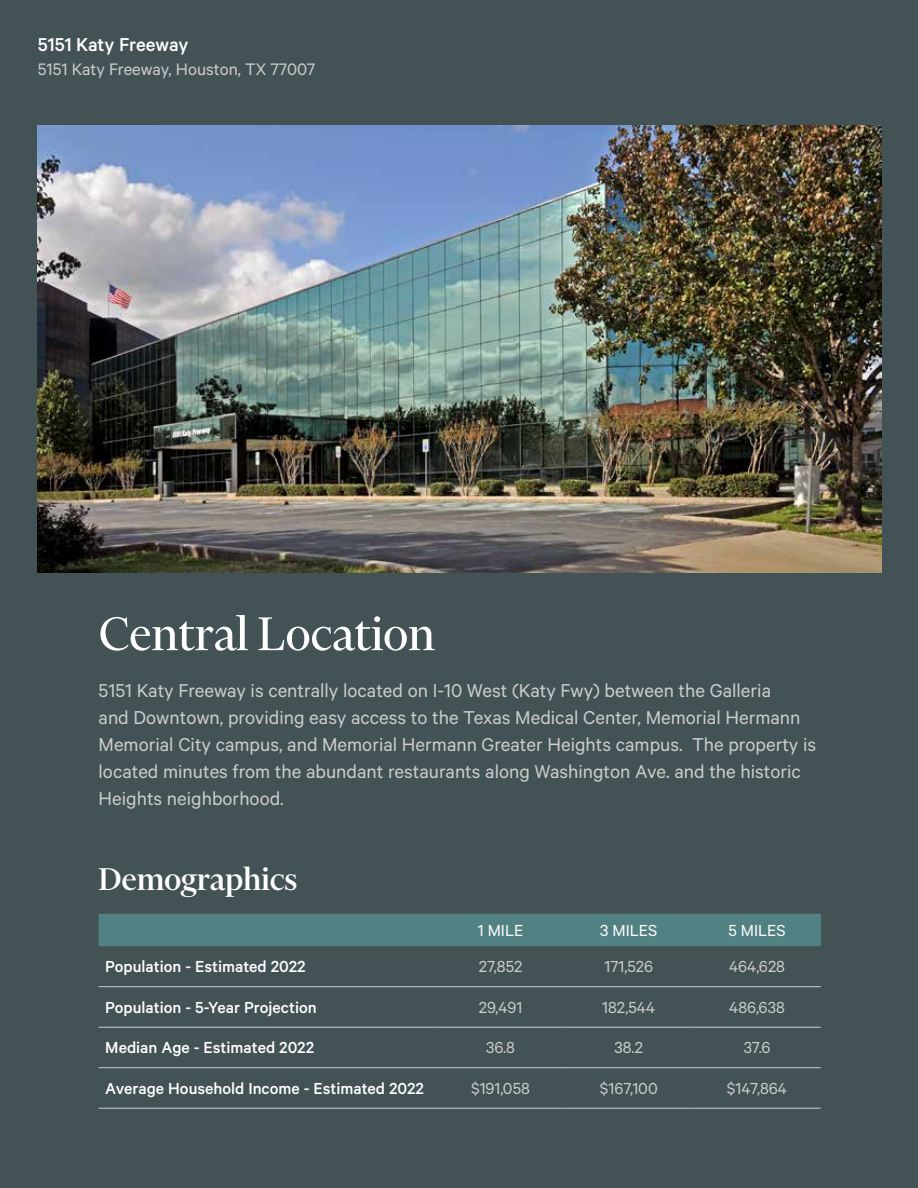
<style>
.page{position:relative;width:918px;height:1188px;background:#435254}
.page>*{position:absolute;margin:0;border:0;box-sizing:border-box;transform-origin:0 0}
.t1{font:54px "Financier Display";color:#fff}
.t2{font:500 36px "Financier Display";color:#fff}
.t3{font:21px/27px "Calibre";color:#cbcdca}
.t4{font:500 21px "Calibre";letter-spacing:-.005em;color:#fff}
.t5{font:18.75px "Calibre";color:#cbcdca}
.t6{font:500 18px "Calibre";color:#fff}
.t7{font:18px "Calibre";color:#cbcdca}
.t8{font:18px "Calibre";color:#fff}
</style>
<div class="page">
<div style="left:99px;top:914px;width:722px;height:32px;background:#528184"></div>
<hr style="left:99px;top:986px;width:337px;height:1px;background:#cad1d3">
<hr style="left:436px;top:986px;width:128px;height:1px;background:#cad1d3">
<hr style="left:564px;top:986px;width:129px;height:1px;background:#cad1d3">
<hr style="left:693px;top:986px;width:128px;height:1px;background:#cad1d3">
<hr style="left:99px;top:1027px;width:337px;height:1px;background:#cad1d3">
<hr style="left:436px;top:1027px;width:128px;height:1px;background:#cad1d3">
<hr style="left:564px;top:1027px;width:129px;height:1px;background:#cad1d3">
<hr style="left:693px;top:1027px;width:128px;height:1px;background:#cad1d3">
<hr style="left:99px;top:1067px;width:337px;height:1px;background:#cad1d3">
<hr style="left:436px;top:1067px;width:128px;height:1px;background:#cad1d3">
<hr style="left:564px;top:1067px;width:129px;height:1px;background:#cad1d3">
<hr style="left:693px;top:1067px;width:128px;height:1px;background:#cad1d3">
<hr style="left:99px;top:1108px;width:337px;height:1px;background:#cad1d3">
<hr style="left:436px;top:1108px;width:128px;height:1px;background:#cad1d3">
<hr style="left:564px;top:1108px;width:129px;height:1px;background:#cad1d3">
<hr style="left:693px;top:1108px;width:128px;height:1px;background:#cad1d3">
<img style="left:38px;top:126px;width:844px;height:446px">
<p class="t4" style="left:38px;top:33px;width:152px">5151 Katy Freeway</p>
<p class="t5" style="left:38px;top:59px;width:279px">5151 Katy Freeway, Houston, TX 77007</p>
<h1 class="t1" style="left:99px;top:606px;width:338px">Central Location</h1>
<p class="t3" style="left:99px;top:677px;width:719px">5151 Katy Freeway is centrally located on I-10 West (Katy Fwy) between the Galleria<br>and Downtown, providing easy access to the Texas Medical Center, Memorial Hermann Memorial City campus, and Memorial Hermann Greater Heights campus. The property is located minutes from the abundant restaurants along Washington Ave. and the historic Heights neighborhood.</p>
<h2 class="t2" style="left:99px;top:861px;width:200px">Demographics</h2>
<p class="t8" style="left:478px;top:920px;width:47px">1 MILE</p>
<p class="t8" style="left:600px;top:920px;width:59px">3 MILES</p>
<p class="t8" style="left:728px;top:920px;width:59px">5 MILES</p>
<p class="t6" style="left:105px;top:956px;width:202px">Population - Estimated 2022</p>
<p class="t7" style="left:479px;top:956px;width:45px">27,852</p>
<p class="t7" style="left:605px;top:956px;width:50px">171,526</p>
<p class="t7" style="left:729px;top:956px;width:57px">464,628</p>
<p class="t6" style="left:105px;top:997px;width:213px">Population - 5-Year Projection</p>
<p class="t7" style="left:479px;top:997px;width:45px">29,491</p>
<p class="t7" style="left:602px;top:997px;width:55px">182,544</p>
<p class="t7" style="left:729px;top:997px;width:57px">486,638</p>
<p class="t6" style="left:105px;top:1037px;width:210px">Median Age - Estimated 2022</p>
<p class="t7" style="left:486px;top:1037px;width:30px">36.8</p>
<p class="t7" style="left:615px;top:1037px;width:30px">38.2</p>
<p class="t7" style="left:744px;top:1037px;width:28px">37.6</p>
<p class="t6" style="left:105px;top:1078px;width:320px">Average Household Income - Estimated 2022</p>
<p class="t7" style="left:471px;top:1078px;width:60px">$191,058</p>
<p class="t7" style="left:600px;top:1078px;width:59px">$167,100</p>
<p class="t7" style="left:727px;top:1078px;width:62px">$147,864</p>
</div>
